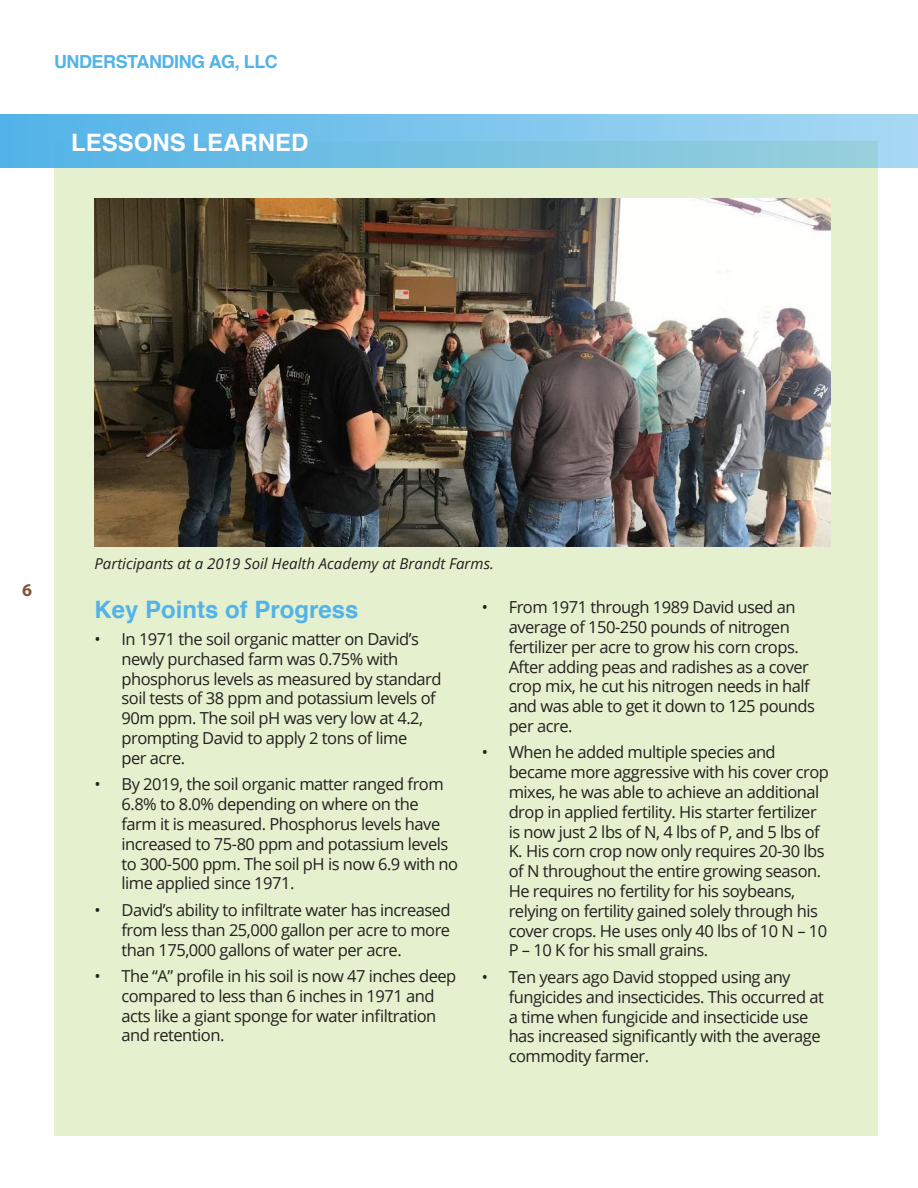
<style>
.page{position:relative;width:918px;height:1188px;background:#fff}
.page>*{position:absolute;margin:0;border:0;box-sizing:border-box;transform-origin:0 0}
.Subheader__UA{font:700 24px "Helvetica";color:#53b3e8}
.t1{font:700 24px "Helvetica";color:#fff}
.t2{font:700 18px "Helvetica";letter-spacing:-.025em;color:#53b3e8}
.t3{font:700 18px "Myriad Pro";color:#82543e}
.t4{font:16.5px/19.8px "Open Sans";letter-spacing:-.03em;color:#231f20}
.t5{font:italic 15px "Open Sans";color:#231f20}
</style>
<div class="page">
<div style="left:54px;top:141px;width:824px;height:995px;background:#e5f1ce"></div>
<div style="left:0;top:114px;width:918px;height:54px;background:linear-gradient(to right,#52b2e7,#a2d5e9)"></div>
<img style="left:94px;top:199px;width:737px;height:347px">
<p class="t2" style="left:54px;top:47px;width:225px">UNDERSTANDING AG, LLC</p>
<p class="t1" style="left:71px;top:123px;width:239px">LESSONS LEARNED</p>
<p class="t3" style="left:22px;top:578px;width:11px">6</p>
<p class="t5" style="left:94px;top:553px;width:401px">Participants at a 2019 Soil Health Academy at Brandt Farms.</p>
<p class="Subheader__UA" style="left:94px;top:591px;width:266px">Key Points of Progress</p>
<p class="t4" style="left:122px;top:629px;width:322px;text-indent:-27px">• In 1971 the soil organic matter on David’s newly purchased farm was 0.75% with phosphorus levels as measured by standard soil tests of 38 ppm and potassium levels of 90m ppm. The soil pH was very low at 4.2, prompting David to apply 2 tons of lime<br>per acre.</p>
<p class="t4" style="left:122px;top:774px;width:338px;text-indent:-27px">• By 2019, the soil organic matter ranged from 6.8% to 8.0% depending on where on the farm it is measured. Phosphorus levels have increased to 75-80 ppm and potassium levels to 300-500 ppm. The soil pH is now 6.9 with no lime applied since 1971.</p>
<p class="t4" style="left:122px;top:900px;width:331px;text-align:justify;text-indent:-27px">• David’s ability to infiltrate water has increased from less than 25,000 gallon per acre to more than 175,000 gallons of water per acre.</p>
<p class="t4" style="left:122px;top:966px;width:336px;text-indent:-27px">• The “A” profile in his soil is now 47 inches deep compared to less than 6 inches in 1971 and acts like a giant sponge for water infiltration and retention.</p>
<p class="t4" style="left:509px;top:597px;width:308px;text-indent:-27px">• From 1971 through 1989 David used an average of 150-250 pounds of nitrogen fertilizer per acre to grow his corn crops.<br>After adding peas and radishes as a cover crop mix, he cut his nitrogen needs in half and was able to get it down to 125 pounds per acre.</p>
<p class="t4" style="left:509px;top:742px;width:322px;text-indent:-27px">• When he added multiple species and became more aggressive with his cover crop mixes, he was able to achieve an additional drop in applied fertility. His starter fertilizer is now just 2 lbs of N, 4 lbs of P, and 5 lbs of K. His corn crop now only requires 20-30 lbs of N throughout the entire growing season.<br>He requires no fertility for his soybeans, relying on fertility gained solely through his cover crops. He uses only 40 lbs of 10 N – 10<br>P – 10 K for his small grains.</p>
<p class="t4" style="left:509px;top:967px;width:317px;text-indent:-27px">• Ten years ago David stopped using any fungicides and insecticides. This occurred at a time when fungicide and insecticide use has increased significantly with the average commodity farmer.</p>
</div>
